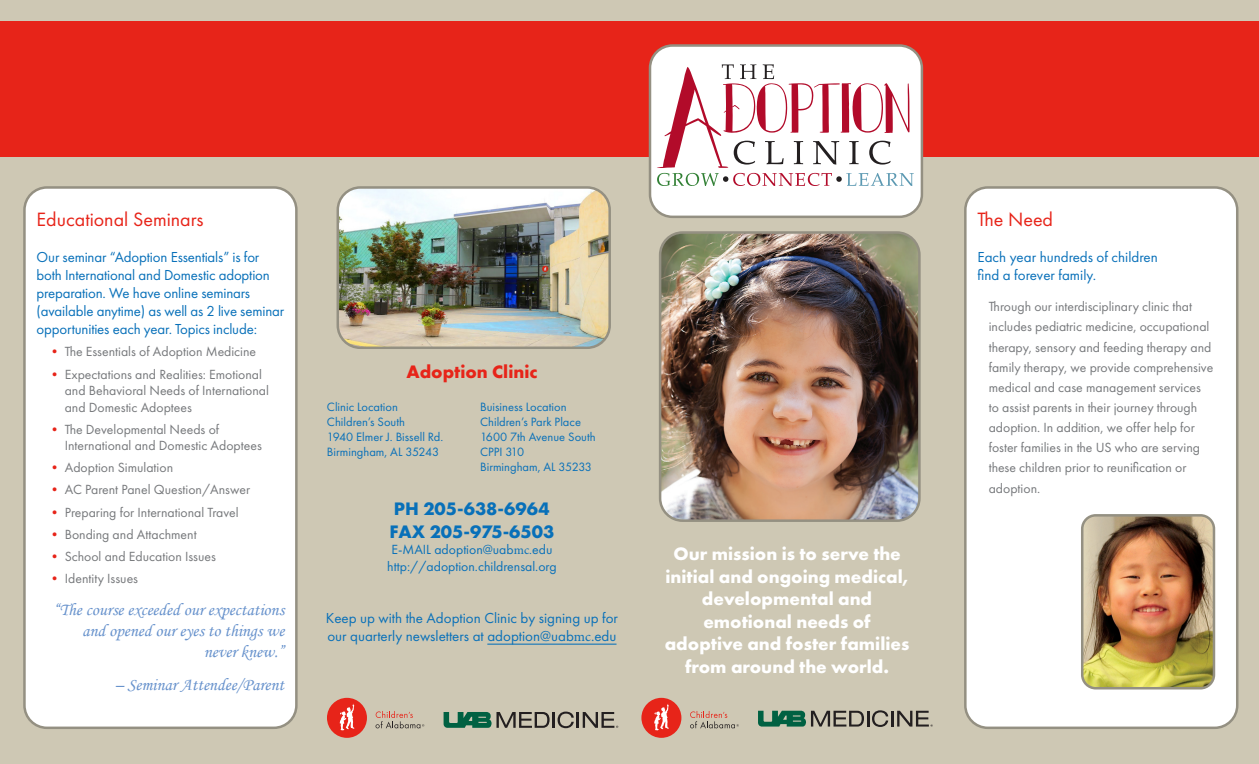
<style>
.page{position:relative;width:1259px;height:764px;background:#cec8b4}
.page>*{position:absolute;margin:0;border:0;box-sizing:border-box;transform-origin:0 0}
.t1{font:20px "Futura PT";color:#e72419}
.t2{font:700 18.75px/22.5px "Futura PT";color:#fff;text-align:center}
.t3{font:700 18.75px/22.5px "Futura PT";color:#0870b9}
.t4{font:700 18.75px "Futura PT";color:#e72419}
.t5{font:17.5px/21px "Monotype Corsiva";color:#6792cc;text-align:right}
.t6{font:15px/18px "Futura PT";letter-spacing:-.01em;color:#0870b9}
.t7{font:13.75px/20px "Futura PT";color:#76787b}
.t8{font:13.75px/16.5px "Futura PT";color:#0870b9;text-align:center}
.t9{font:12.5px "Futura PT";color:#0870b9}
.s1{color:#e72419}
.s2{font-family:"Minion Pro";font-size:12.5px}
.s3{font-size:12.5px}
.s4{font-family:"Minion Pro";font-size:13.75px}
</style>
<div class="page">
<div style="left:0;top:22px;width:1259px;height:135px;background:#e72419"></div>
<div style="left:24px;top:187px;width:272px;height:540px;background:#fff;border-radius:22px"></div>
<div style="left:23px;top:186px;width:275px;height:543px;border:2px solid #949082;border-radius:22px"></div>
<div style="left:965px;top:187px;width:272px;height:540px;background:#fff;border-radius:22px"></div>
<div style="left:964px;top:186px;width:274px;height:543px;border:2px solid #949082;border-radius:22px"></div>
<img style="left:339px;top:189px;width:269px;height:157px">
<div style="left:336px;top:186px;width:275px;height:163px;border:2px solid #949082;border-radius:22px"></div>
<div style="left:650px;top:46px;width:272px;height:171px;background:#fff;border-radius:23px"></div>
<svg style="left:657px;top:64px;width:257px;height:122px"></svg>
<div style="left:649px;top:44px;width:274px;height:174px;border:2px solid #949082;border-radius:23px"></div>
<img style="left:662px;top:234px;width:257px;height:285px">
<div style="left:659px;top:231px;width:261px;height:291px;border:2px solid #949082;border-radius:22px"></div>
<img style="left:1083px;top:517px;width:130px;height:171px">
<div style="left:1081px;top:514px;width:134px;height:175px;border:2px solid #949082;border-radius:13px"></div>
<div style="left:327px;top:697px;width:40px;height:40px;background:#e72419;border-radius:50%"></div>
<svg style="left:339px;top:703px;width:15px;height:27px"></svg>
<svg style="left:375px;top:711px;width:49px;height:17px"></svg>
<svg style="left:443px;top:712px;width:106px;height:15px"></svg>
<hr style="left:552px;top:712px;width:3px;height:15px;background:#231f20">
<svg style="left:557px;top:711px;width:17px;height:17px"></svg>
<hr style="left:576px;top:712px;width:3px;height:15px;background:#231f20">
<svg style="left:582px;top:712px;width:36px;height:15px"></svg>
<div style="left:641px;top:697px;width:40px;height:40px;background:#e72419;border-radius:50%"></div>
<svg style="left:654px;top:704px;width:15px;height:26px"></svg>
<svg style="left:690px;top:711px;width:48px;height:17px"></svg>
<svg style="left:758px;top:710px;width:174px;height:16px"></svg>
<hr style="left:487px;top:643px;width:129px;height:1px;background:#0870b9">
<p class="t1" style="left:37px;top:207px;width:168px">Educational Seminars</p>
<p class="t6" style="left:37px;top:248px;width:249px">Our seminar “Adoption Essentials” is for both International and Domestic adoption preparation. We have online seminars (available anytime) as well as 2 live seminar opportunities each year. Topics include:</p>
<p class="t7" style="left:48px;top:341px;width:210px"><span class="s1">•</span> The Essentials of Adoption Medicine</p>
<p class="t7" style="left:65px;top:365px;width:206px;line-height:16.5px;text-indent:-17px"><span class="s1">•</span> Expectations and Realities: Emotional and Behavioral Needs of International and Domestic Adoptees</p>
<p class="t7" style="left:65px;top:420px;width:199px;line-height:16.5px;text-indent:-17px"><span class="s1">•</span> The Developmental Needs of<br>International and Domestic Adoptees</p>
<p class="t7" style="left:48px;top:457px;width:127px"><span class="s1">•</span> Adoption Simulation</p>
<p class="t7" style="left:48px;top:479px;width:204px"><span class="s1">•</span> AC Parent Panel Question/Answer</p>
<p class="t7" style="left:48px;top:502px;width:192px"><span class="s1">•</span> Preparing for International Travel</p>
<p class="t7" style="left:48px;top:524px;width:150px"><span class="s1">•</span> Bonding and Attachment</p>
<p class="t7" style="left:48px;top:546px;width:170px"><span class="s1">•</span> School and Education Issues</p>
<p class="t7" style="left:48px;top:568px;width:92px"><span class="s1">•</span> Identity Issues</p>
<p class="t5" style="left:54px;top:599px;width:232px">“The course exceeded our expectations and opened our eyes to things we never knew.”</p>
<p class="t5" style="left:115px;top:673px;width:171px">– Seminar Attendee/Parent</p>
<p class="t4" style="left:406px;top:360px;width:133px">Adoption Clinic</p>
<p class="t9" style="left:327px;top:400px;width:72px">Clinic Location</p>
<p class="t9" style="left:327px;top:415px;width:79px">Children’s South</p>
<p class="t9" style="left:327px;top:430px;width:118px">1940 Elmer J. Bissell Rd.</p>
<p class="t9" style="left:327px;top:445px;width:114px">Birmingham, AL 35243</p>
<p class="t9" style="left:480px;top:400px;width:88px">Buisiness Location</p>
<p class="t9" style="left:480px;top:415px;width:102px">Children’s Park Place</p>
<p class="t9" style="left:480px;top:430px;width:117px">1600 7th Avenue South</p>
<p class="t9" style="left:480px;top:445px;width:46px">CPPI 310</p>
<p class="t9" style="left:480px;top:460px;width:113px">Birmingham, AL 35233</p>
<p class="t3" style="left:389px;top:497px;width:166px">PH 205-638-6964<br>FAX 205-975-6503</p>
<p class="t8" style="left:387px;top:541px;width:171px">E-MAIL adoption@uab<span class="s2">mc</span><span class="s3">.</span>edu http://adoption.childrensal.org</p>
<p class="t6" style="left:326px;top:609px;width:294px">Keep up with the Adoption Clinic by signing up for our quarterly newsletters at adoption@uab<span class="s4">mc</span>.edu</p>
<p class="t2" style="left:665px;top:542px;width:244px">Our mission is to serve the initial and ongoing medical, developmental and</p>
<p class="t2" style="left:703px;top:609px;width:169px">emotional needs of</p>
<p class="t2" style="left:665px;top:632px;width:246px">adoptive and foster families</p>
<p class="t2" style="left:685px;top:654px;width:205px">from around the world.</p>
<p class="t1" style="left:977px;top:207px;width:77px">The Need</p>
<p class="t6" style="left:977px;top:248px;width:182px">Each year hundreds of children</p>
<p class="t6" style="left:977px;top:266px;width:120px">find a forever family.</p>
<p class="t7" style="left:988px;top:297px;width:226px">Through our interdisciplinary clinic that includes pediatric medicine, occupational therapy, sensory and feeding therapy and family therapy, we provide comprehensive medical and case management services to assist parents in their journey through adoption. In addition, we offer help for foster families in the US who are serving these children prior to reunification or</p>
<p class="t7" style="left:988px;top:478px;width:53px">adoption.</p>
</div>
